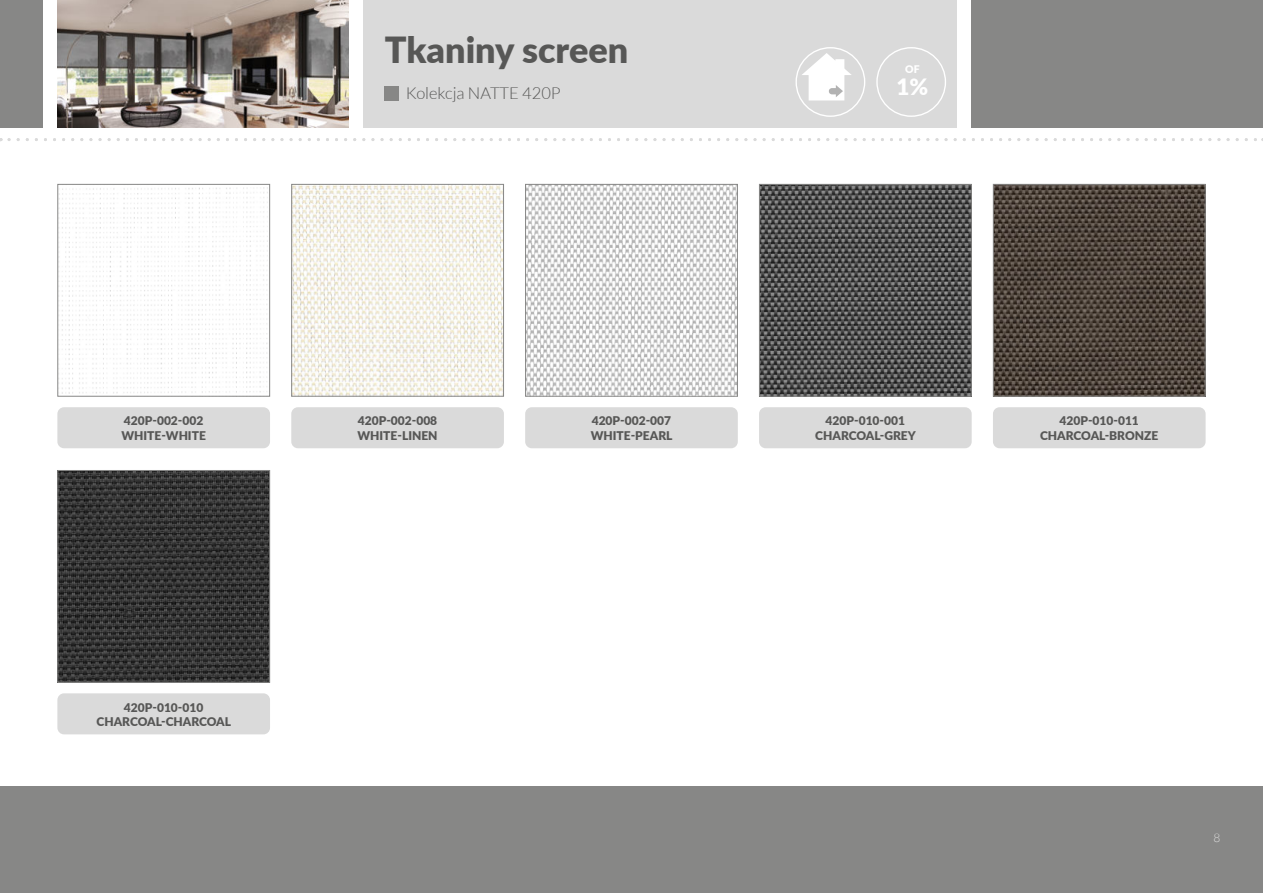
<style>
.page{position:relative;width:1263px;height:893px;background:#fff}
.page>*{position:absolute;margin:0;border:0;box-sizing:border-box;transform-origin:0 0}
.t1{font:900 36px "Lato";color:#575756}
.t2{font:900 22.5px "Lato";color:#fff}
.t3{font:300 16.5px "Lato";color:#575756}
.t4{font:900 12px/14.4px "Lato";color:#575756}
.t5{font:300 12px "Lato";color:#dadada}
.t6{font:900 10.5px "Lato";color:#fff}
</style>
<div class="page">
<div style="left:0;top:0;width:43px;height:128px;background:#878786"></div>
<div style="left:972px;top:0;width:291px;height:128px;background:#878786"></div>
<svg style="left:9px;top:138px;width:1254px;height:3px"></svg>
<div style="left:364px;top:0;width:593px;height:128px;background:#dadada"></div>
<div style="left:385px;top:87px;width:14px;height:14px;background:#878786"></div>
<div style="left:0;top:787px;width:1263px;height:106px;background:#878786"></div>
<img style="left:57px;top:0;width:292px;height:128px">
<img style="left:59px;top:187px;width:209px;height:207px">
<div style="left:57px;top:184px;width:213px;height:213px;border:1px solid #878786"></div>
<div style="left:57px;top:407px;width:213px;height:41px;background:#dadada;border-radius:7px"></div>
<div style="left:291px;top:407px;width:213px;height:41px;background:#dadada;border-radius:7px"></div>
<div style="left:759px;top:407px;width:213px;height:41px;background:#dadada;border-radius:7px"></div>
<div style="left:525px;top:407px;width:213px;height:41px;background:#dadada;border-radius:7px"></div>
<div style="left:993px;top:407px;width:212px;height:41px;background:#dadada;border-radius:7px"></div>
<img style="left:293px;top:186px;width:209px;height:209px">
<div style="left:291px;top:184px;width:213px;height:213px;border:1px solid #878786"></div>
<img style="left:761px;top:186px;width:209px;height:209px">
<div style="left:759px;top:184px;width:213px;height:213px;border:1px solid #878786"></div>
<img style="left:995px;top:186px;width:208px;height:209px">
<div style="left:993px;top:184px;width:212px;height:213px;border:1px solid #878786"></div>
<img style="left:527px;top:186px;width:209px;height:209px">
<div style="left:525px;top:184px;width:213px;height:213px;border:1px solid #878786"></div>
<img style="left:59px;top:472px;width:209px;height:209px">
<div style="left:57px;top:470px;width:213px;height:213px;border:1px solid #878786"></div>
<div style="left:57px;top:693px;width:213px;height:41px;background:#dadada;border-radius:7px"></div>
<div style="left:795px;top:47px;width:70px;height:70px;border:1px solid #fff;border-radius:50%"></div>
<svg style="left:801px;top:53px;width:51px;height:47px"></svg>
<div style="left:876px;top:47px;width:70px;height:70px;border:1px solid #fff;border-radius:50%"></div>
<h1 class="t1" style="left:385px;top:36px;width:245px">Tkaniny screen</h1>
<h3 class="t3" style="left:406px;top:84px;width:157px">Kolekcja NATTE 420P</h3>
<p class="t6" style="left:905px;top:65px;width:16px">OF</p>
<h2 class="t2" style="left:896px;top:70px;width:33px">1%</h2>
<p class="t4" style="left:121px;top:413px;width:86px">420P-002-002<br>WHITE-WHITE</p>
<p class="t4" style="left:357px;top:413px;width:82px">420P-002-008<br>WHITE-LINEN</p>
<p class="t4" style="left:815px;top:413px;width:102px;text-align:center">420P-010-001<br>CHARCOAL-GREY</p>
<p class="t4" style="left:591px;top:413px;width:83px">420P-002-007<br>WHITE-PEARL</p>
<p class="t4" style="left:1040px;top:413px;width:120px;text-align:center">420P-010-011<br>CHARCOAL-BRONZE</p>
<p class="t4" style="left:97px;top:699px;width:136px;text-align:center">420P-010-010<br>CHARCOAL-CHARCOAL</p>
<p class="t5" style="left:1213px;top:831px;width:8px">8</p>
</div>
